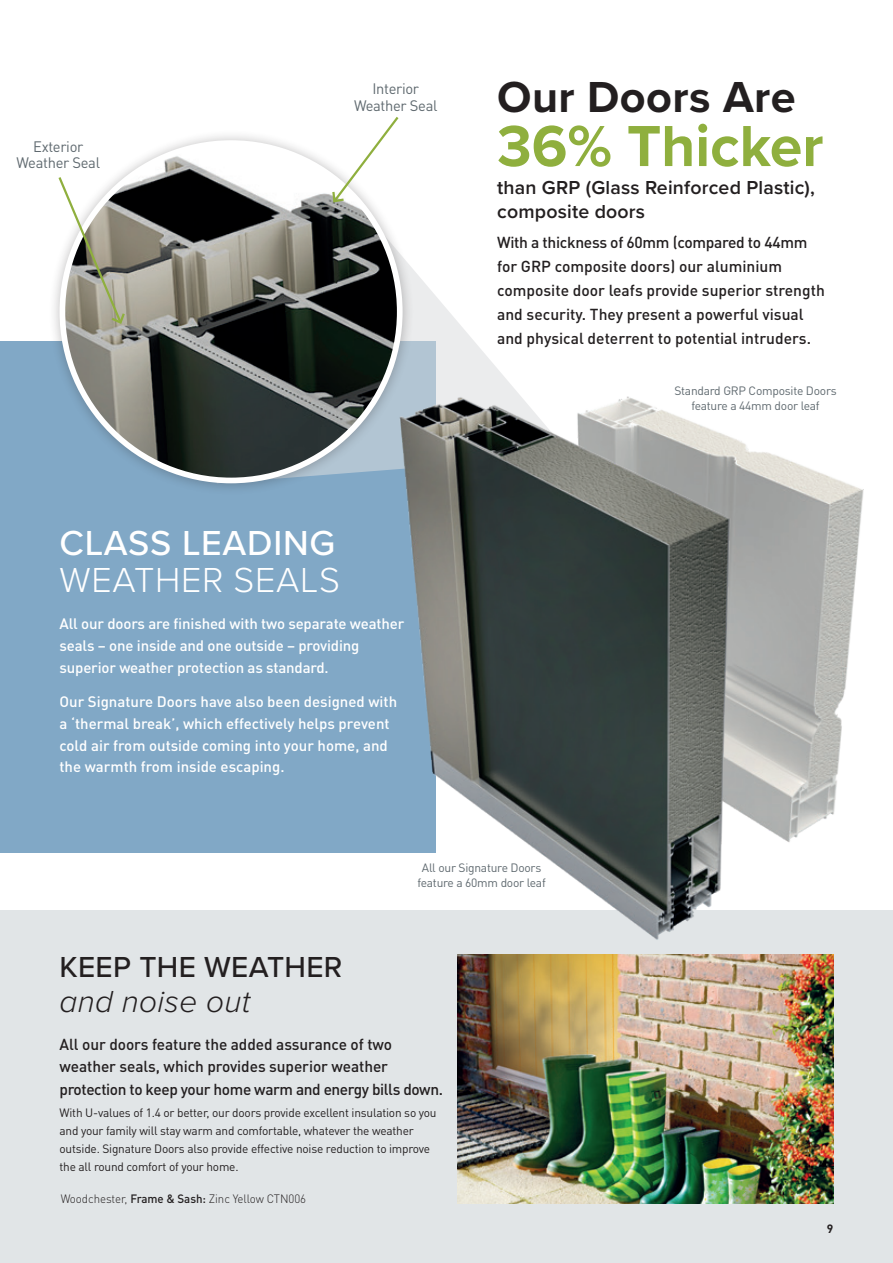
<style>
.page{position:relative;width:893px;height:1263px;background:#fff}
.page>*{position:absolute;margin:0;border:0;box-sizing:border-box;transform-origin:0 0}
.t1{font:700 60px "Proxima Nova";color:#8faf3e}
.t2{font:700 45px "Proxima Nova";letter-spacing:.01em;color:#231f20}
.t3{font:500 36px "Proxima Nova";letter-spacing:.02em;color:#fff}
.t4{font:300 36px "Proxima Nova";letter-spacing:.02em;color:#fff}
.t5{font:italic 300 31.5px "Proxima Nova";letter-spacing:.01em;color:#231f20}
.t6{font:500 30px "Proxima Nova";letter-spacing:.01em;color:#231f20}
.t7{font:600 19.5px/24px "Proxima Nova";letter-spacing:.01em;color:#231f20}
.t8{font:500 15.75px/24px "DIN Pro";letter-spacing:-.005em;color:#231f20}
.t9{font:500 15px/21.8px "DIN Pro";letter-spacing:-.01em;color:#fff}
.t10{font:15px/16.5px "DIN Pro";letter-spacing:-.02em;color:#5f696f;text-align:center}
.t11{font:12px/18px "DIN Pro";letter-spacing:-.015em;color:#231f20}
.t12{font:12px/15px "DIN Pro";letter-spacing:-.02em;color:#5f696f;text-align:center}
.t13{font:300 12px "DIN Pro";letter-spacing:-.005em;color:#231f20;scale:.96 1}
.t14{font:700 12px "DIN Pro";color:#231f20}
.s1{font-weight:500}
</style>
<div class="page">
<div style="left:0;top:910px;width:893px;height:353px;background:#e1e5e7"></div>
<div style="left:0;top:341px;width:436px;height:511px;background:#81a8c6"></div>
<img style="left:457px;top:954px;width:376px;height:249px">
<svg style="left:414px;top:271px;width:39px;height:46px;fill:#ececed"></svg>
<div style="left:48px;top:128px;width:366px;height:367px;background:#231f20;opacity:.3"></div>
<img style="left:62px;top:143px;width:338px;height:337px;border-radius:169px">
<svg style="left:57px;top:175px;width:70px;height:151px"></svg>
<svg style="left:331px;top:117px;width:70px;height:87px"></svg>
<img style="left:351px;top:317px;width:513px;height:623px">
<p class="t10" style="left:17px;top:138px;width:85px">Exterior<br>Weather Seal</p>
<p class="t10" style="left:354px;top:80px;width:85px">Interior<br>Weather Seal</p>
<h3 class="t3" style="left:60px;top:516px;width:277px">CLASS LEADING</h3>
<h3 class="t4" style="left:60px;top:553px;width:282px">WEATHER SEALS</h3>
<p class="t9" style="left:60px;top:612px;width:346px">All our doors are finished with two separate weather seals – one inside and one outside – providing superior weather protection as standard.</p>
<p class="t9" style="left:60px;top:690px;width:339px">Our Signature Doors have also been designed with a ‘thermal break’, which effectively helps prevent cold air from outside coming into your home, and the warmth from inside escaping.</p>
<h2 class="t2" style="left:497px;top:64px;width:300px">Our Doors Are</h2>
<h1 class="t1" style="left:497px;top:101px;width:328px">36% Thicker</h1>
<p class="t7" style="left:497px;top:175px;width:319px">than GRP (Glass Reinforced Plastic), composite doors</p>
<p class="t8" style="left:497px;top:229px;width:329px">With a thickness of 60mm (compared to 44mm for GRP composite doors) our aluminium composite door leafs provide superior strength and security. They present a powerful visual and physical deterrent to potential intruders.</p>
<p class="t12" style="left:674px;top:382px;width:164px">Standard GRP Composite Doors feature a 44mm door leaf</p>
<p class="t12" style="left:417px;top:860px;width:130px">All our Signature Doors feature a 60mm door leaf</p>
<h3 class="t6" style="left:60px;top:945px;width:284px">KEEP THE WEATHER</h3>
<h3 class="t5" style="left:60px;top:978px;width:192px">and noise out</h3>
<p class="t8" style="left:60px;top:1032px;width:385px;line-height:22.5px">All our doors feature the added assurance of two weather seals, which provides superior weather protection to keep your home warm and energy bills down.</p>
<p class="t11" style="left:60px;top:1103px;width:379px">With U-values of 1.4 or better, our doors provide excellent insulation so you and your family will stay warm and comfortable, whatever the weather outside. Signature Doors also provide effective noise reduction to improve the all round comfort of your home.</p>
<p class="t13" style="left:61px;top:1191px;width:257px">Woodchester, <span class="s1">Frame &amp; Sash:</span> Zinc Yellow CTN006</p>
<p class="t14" style="left:827px;top:1221px;width:8px">9</p>
</div>
